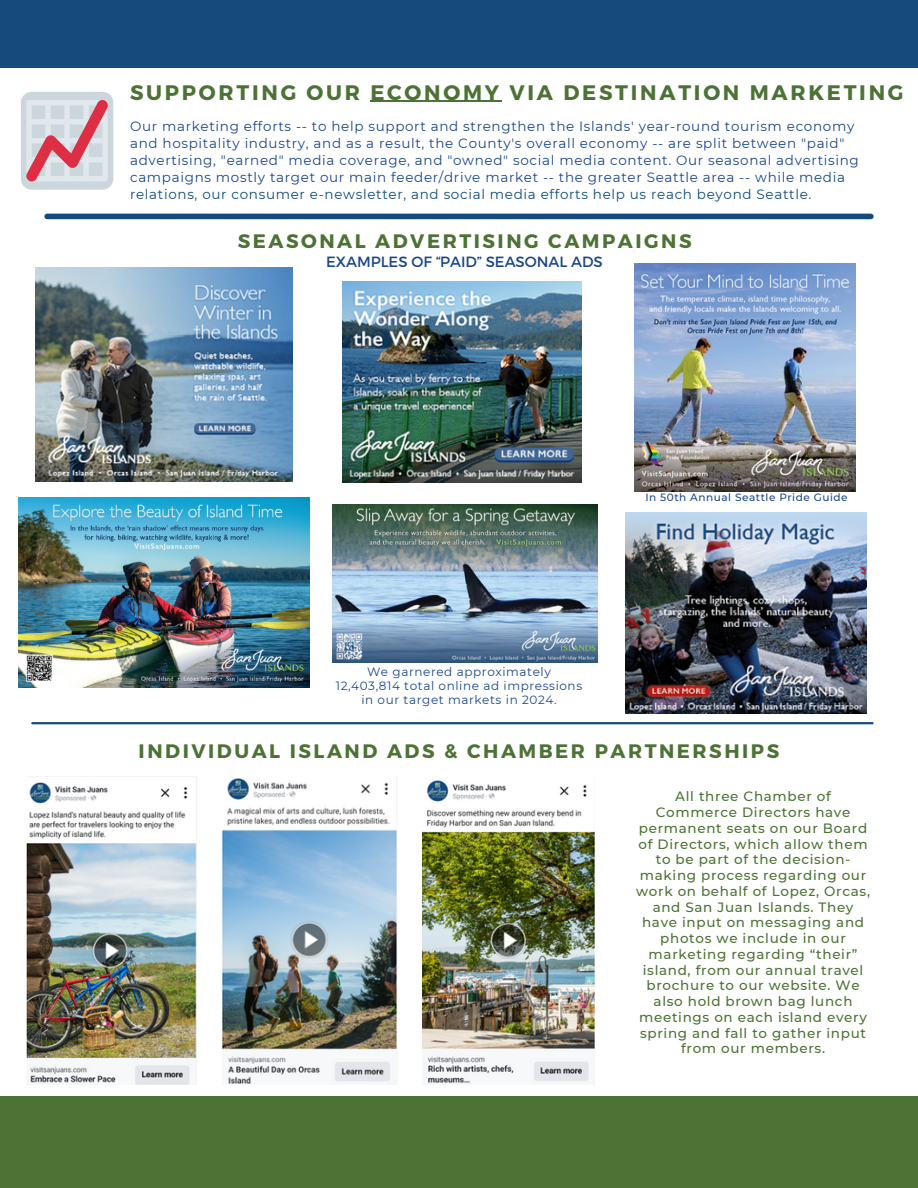
<style>
.page{position:relative;width:918px;height:1188px;background:#fff}
.page>*{position:absolute;margin:0;border:0;box-sizing:border-box;transform-origin:0 0}
.t1{font:700 21px "Montserrat";letter-spacing:.13em;color:#4c7335}
.t2{font:700 19.5px "Montserrat";letter-spacing:.13em;color:#4c7335}
.t3{font:14.85px "Montserrat";color:#1a4789}
.t4{font:13.5px/16.8px "Montserrat";letter-spacing:.05em;color:#1a4789}
.t5{font:500 13.5px/15.8px "Montserrat";letter-spacing:.05em;color:#4c7335;text-align:center}
.t6{font:12px/14px "Montserrat";letter-spacing:.05em;color:#1a4789;text-align:center}
.t7{font:500 10.5px "Montserrat";letter-spacing:.05em;color:#1a4789}
.s1{color:#0f4b7d}
</style>
<div class="page">
<div style="left:0;top:0;width:918px;height:68px;background:#174a7c"></div>
<div style="left:21px;top:92px;width:92px;height:98px;background:#ccd6dd;border-radius:11px"></div>
<svg style="left:26px;top:100px;width:82px;height:82px"></svg>
<div style="left:47px;top:214px;width:824px;height:5px;background:#174a7c"></div>
<div style="left:0;top:1096px;width:918px;height:92px;background:#4c7335"></div>
<hr style="left:32px;top:722px;width:841px;height:2px;background:#174a7c">
<img style="left:18px;top:498px;width:292px;height:190px">
<img style="left:342px;top:282px;width:240px;height:201px">
<img style="left:36px;top:268px;width:256px;height:214px">
<img style="left:626px;top:512px;width:241px;height:202px">
<img style="left:634px;top:263px;width:222px;height:229px">
<img style="left:27px;top:777px;width:170px;height:307px">
<img style="left:222px;top:778px;width:175px;height:306px">
<img style="left:423px;top:780px;width:172px;height:304px">
<img style="left:332px;top:504px;width:266px;height:159px">
<hr style="left:370px;top:101px;width:132px;height:1px;background:#4c7335">
<p class="t1" style="left:130px;top:79px;width:775px">SUPPORTING OUR ECONOMY VIA DESTINATION MARKETING</p>
<p class="t4" style="left:130px;top:118px;width:730px">Our marketing efforts -- to help support and strengthen the Islands' year-round tourism economy and hospitality industry, and as a result, the County's overall economy -- are split between "paid" advertising, "earned" media coverage, and "owned" social media content. Our seasonal advertising campaigns mostly target our main feeder/drive market -- the greater Seattle area -- while m<span class="s1">edia relations, our consumer e-newsletter, and social media efforts help us reach beyond Seattle.</span></p>
<h1 class="t2" style="left:238px;top:229px;width:455px">SEASONAL ADVERTISING CAMPAIGNS</h1>
<h4 class="t3" style="left:326px;top:253px;width:278px">EXAMPLES OF “PAID” SEASONAL ADS</h4>
<h2 class="t7" style="left:645px;top:490px;width:204px">In 50th Annual Seattle Pride Guide</h2>
<p class="t6" style="left:336px;top:665px;width:248px">We garnered approximately<br>12,403,814 total online ad impressions in our target markets in 2024.</p>
<h1 class="t2" style="left:139px;top:738px;width:642px">INDIVIDUAL ISLAND ADS &amp; CHAMBER PARTNERSHIPS</h1>
<p class="t5" style="left:636px;top:789px;width:235px">All three Chamber of<br>Commerce Directors have permanent seats on our Board of Directors, which allow them to be part of the decision&shy;making process regarding our work on behalf of Lopez, Orcas, and San Juan Islands. They have input on messaging and photos we include in our marketing regarding “their” island, from our annual travel brochure to our website. We also hold brown bag lunch meetings on each island every spring and fall to gather input from our members.</p>
</div>
